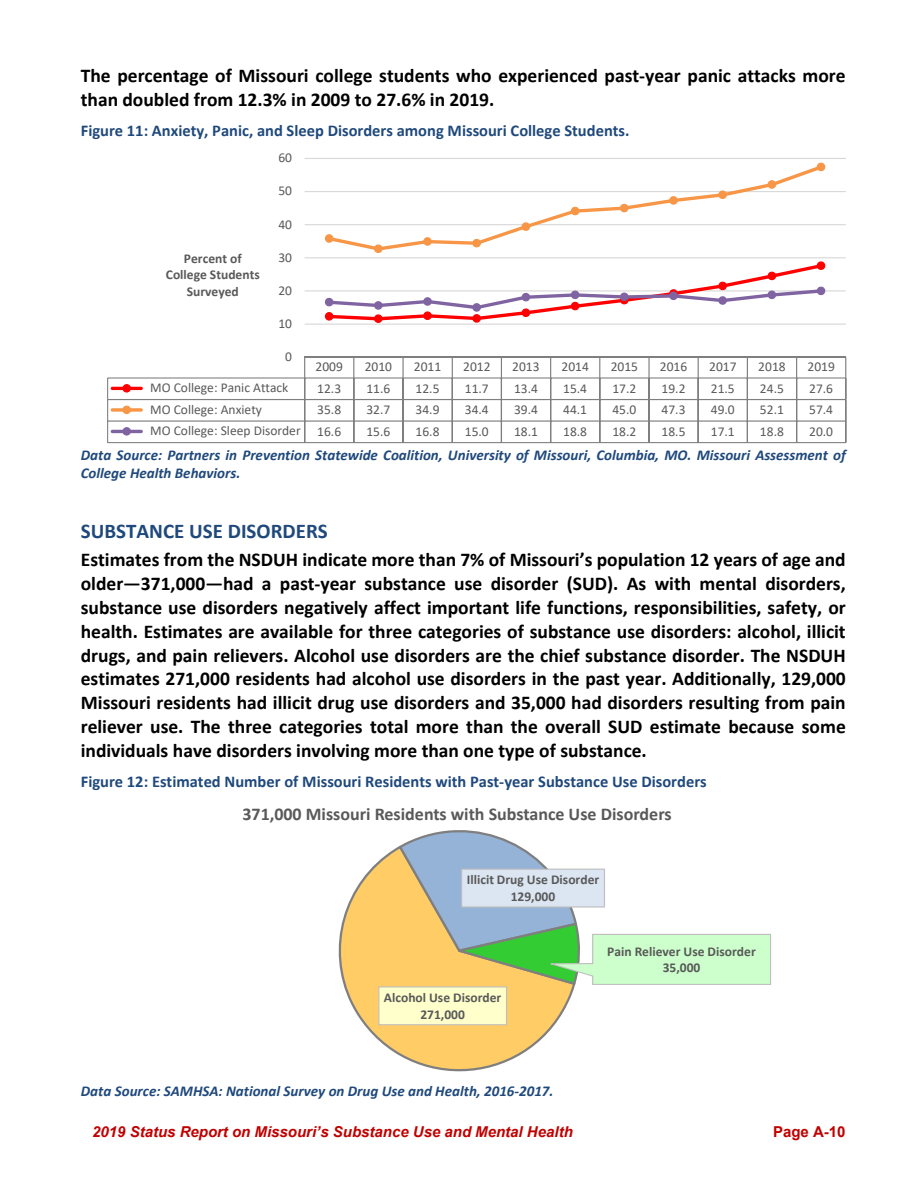
<style>
.page{position:relative;width:918px;height:1188px;background:#fff}
.page>*{position:absolute;margin:0;border:0;box-sizing:border-box;transform-origin:0 0}
.t1{font:700 21px "Calibri";color:#1f497c}
.t2{font:700 19.5px/23.9px "Calibri";color:#000}
.t3{font:700 18px "Calibri";color:#595959}
.t4{font:700 16.5px "Calibri";color:#1f497c}
.t5{font:italic 700 15px/18.3px "Calibri";color:#1f497c}
.t6{font:italic 700 15px "Arial";color:#c00000}
.t7{font:700 15px "Arial";color:#c00000}
.t8{font:13.5px "Calibri";color:#595959}
.t9{font:700 13.5px/16.5px "Calibri";color:#595959;text-align:center}
</style>
<div class="page">
<hr style="left:305px;top:324px;width:541px;height:1px;background:#d9d9d9">
<hr style="left:305px;top:290px;width:541px;height:2px;background:#d9d9d9">
<hr style="left:305px;top:257px;width:541px;height:1px;background:#d9d9d9">
<hr style="left:305px;top:224px;width:541px;height:1px;background:#d9d9d9">
<hr style="left:305px;top:191px;width:541px;height:1px;background:#d9d9d9">
<hr style="left:305px;top:158px;width:541px;height:1px;background:#d9d9d9">
<hr style="left:305px;top:357px;width:541px;height:1px;background:#7f7f7f">
<hr style="left:402px;top:357px;width:2px;height:21px;background:#7f7f7f">
<hr style="left:648px;top:357px;width:2px;height:21px;background:#7f7f7f">
<hr style="left:108px;top:377px;width:738px;height:2px;background:#7f7f7f">
<hr style="left:402px;top:378px;width:2px;height:22px;background:#7f7f7f">
<hr style="left:648px;top:378px;width:2px;height:22px;background:#7f7f7f">
<hr style="left:111px;top:387px;width:32px;height:3px;background:#f00;border-radius:2px">
<svg style="left:122px;top:384px;width:9px;height:9px"></svg>
<hr style="left:108px;top:399px;width:738px;height:1px;background:#7f7f7f">
<hr style="left:402px;top:400px;width:2px;height:21px;background:#7f7f7f">
<hr style="left:648px;top:400px;width:2px;height:21px;background:#7f7f7f">
<svg style="left:111px;top:408px;width:32px;height:4px"></svg>
<svg style="left:122px;top:406px;width:9px;height:8px"></svg>
<hr style="left:108px;top:420px;width:738px;height:2px;background:#7f7f7f">
<svg style="left:107px;top:378px;width:1px;height:65px"></svg>
<hr style="left:108px;top:442px;width:738px;height:1px;background:#7f7f7f">
<svg style="left:304px;top:357px;width:1px;height:85px"></svg>
<svg style="left:353px;top:358px;width:1px;height:84px"></svg>
<hr style="left:402px;top:421px;width:2px;height:22px;background:#7f7f7f">
<svg style="left:452px;top:358px;width:1px;height:84px"></svg>
<svg style="left:501px;top:358px;width:1px;height:84px"></svg>
<svg style="left:550px;top:358px;width:1px;height:84px"></svg>
<svg style="left:599px;top:358px;width:1px;height:84px"></svg>
<hr style="left:648px;top:421px;width:2px;height:22px;background:#7f7f7f">
<svg style="left:698px;top:358px;width:1px;height:84px"></svg>
<svg style="left:747px;top:358px;width:1px;height:84px"></svg>
<svg style="left:796px;top:358px;width:1px;height:84px"></svg>
<svg style="left:845px;top:358px;width:1px;height:84px"></svg>
<hr style="left:111px;top:430px;width:32px;height:3px;background:#8064a2;border-radius:2px">
<svg style="left:122px;top:427px;width:9px;height:9px"></svg>
<svg style="left:325px;top:162px;width:500px;height:91px"></svg>
<svg style="left:325px;top:261px;width:500px;height:62px"></svg>
<svg style="left:338px;top:862px;width:217px;height:210px;fill:#fc6"></svg>
<svg style="left:378px;top:830px;width:393px;height:195px"></svg>
<p class="t2" style="left:81px;top:66px;width:766px">The percentage of Missouri college students who experienced past‐year panic attacks more than doubled from 12.3% in 2009 to 27.6% in 2019.</p>
<p class="t4" style="left:81px;top:124px;width:550px">Figure 11: Anxiety, Panic, and Sleep Disorders among Missouri College Students.</p>
<p class="t8" style="left:278px;top:152px;width:15px">60</p>
<p class="t8" style="left:278px;top:185px;width:15px">50</p>
<p class="t9" style="left:166px;top:251px;width:95px">Percent of<br>College Students<br>Surveyed</p>
<p class="t8" style="left:278px;top:218px;width:15px">40</p>
<p class="t8" style="left:278px;top:252px;width:15px">30</p>
<p class="t8" style="left:278px;top:285px;width:15px">20</p>
<p class="t8" style="left:278px;top:318px;width:15px">10</p>
<p class="t8" style="left:285px;top:351px;width:8px">0</p>
<p class="t8" style="left:316px;top:361px;width:29px">2009</p>
<p class="t8" style="left:365px;top:361px;width:29px">2010</p>
<p class="t8" style="left:414px;top:361px;width:29px">2011</p>
<p class="t8" style="left:463px;top:361px;width:29px">2012</p>
<p class="t8" style="left:512px;top:361px;width:29px">2013</p>
<p class="t8" style="left:562px;top:361px;width:29px">2014</p>
<p class="t8" style="left:611px;top:361px;width:29px">2015</p>
<p class="t8" style="left:660px;top:361px;width:29px">2016</p>
<p class="t8" style="left:709px;top:361px;width:29px">2017</p>
<p class="t8" style="left:758px;top:361px;width:29px">2018</p>
<p class="t8" style="left:808px;top:361px;width:29px">2019</p>
<p class="t8" style="left:150px;top:382px;width:140px">MO College: Panic Attack</p>
<p class="t8" style="left:317px;top:382px;width:25px">12.3</p>
<p class="t8" style="left:366px;top:382px;width:25px">11.6</p>
<p class="t8" style="left:416px;top:382px;width:25px">12.5</p>
<p class="t8" style="left:465px;top:382px;width:25px">11.7</p>
<p class="t8" style="left:514px;top:382px;width:25px">13.4</p>
<p class="t8" style="left:563px;top:382px;width:25px">15.4</p>
<p class="t8" style="left:612px;top:382px;width:25px">17.2</p>
<p class="t8" style="left:662px;top:382px;width:25px">19.2</p>
<p class="t8" style="left:711px;top:382px;width:25px">21.5</p>
<p class="t8" style="left:760px;top:382px;width:25px">24.5</p>
<p class="t8" style="left:809px;top:382px;width:25px">27.6</p>
<p class="t8" style="left:150px;top:404px;width:113px">MO College: Anxiety</p>
<p class="t8" style="left:317px;top:404px;width:25px">35.8</p>
<p class="t8" style="left:366px;top:404px;width:25px">32.7</p>
<p class="t8" style="left:416px;top:404px;width:25px">34.9</p>
<p class="t8" style="left:465px;top:404px;width:25px">34.4</p>
<p class="t8" style="left:514px;top:404px;width:25px">39.4</p>
<p class="t8" style="left:563px;top:404px;width:25px">44.1</p>
<p class="t8" style="left:612px;top:404px;width:25px">45.0</p>
<p class="t8" style="left:662px;top:404px;width:25px">47.3</p>
<p class="t8" style="left:711px;top:404px;width:25px">49.0</p>
<p class="t8" style="left:760px;top:404px;width:25px">52.1</p>
<p class="t8" style="left:809px;top:404px;width:25px">57.4</p>
<p class="t8" style="left:150px;top:425px;width:192px">MO College: Sleep Disorder 16.6</p>
<p class="t8" style="left:366px;top:426px;width:25px">15.6</p>
<p class="t8" style="left:416px;top:426px;width:25px">16.8</p>
<p class="t8" style="left:465px;top:426px;width:25px">15.0</p>
<p class="t8" style="left:514px;top:426px;width:25px">18.1</p>
<p class="t8" style="left:563px;top:426px;width:25px">18.8</p>
<p class="t8" style="left:612px;top:426px;width:25px">18.2</p>
<p class="t8" style="left:662px;top:426px;width:25px">18.5</p>
<p class="t8" style="left:711px;top:426px;width:25px">17.1</p>
<p class="t8" style="left:760px;top:426px;width:25px">18.8</p>
<p class="t8" style="left:809px;top:426px;width:25px">20.0</p>
<p class="t5" style="left:81px;top:447px;width:766px">Data Source: Partners in Prevention Statewide Coalition, University of Missouri, Columbia, MO. Missouri Assessment of<br>College Health Behaviors.</p>
<p class="t1" style="left:81px;top:523px;width:248px">SUBSTANCE USE DISORDERS</p>
<p class="t2" style="left:81px;top:550px;width:767px;text-align:justify">Estimates from the NSDUH indicate more than 7% of Missouri’s population 12 years of age and older—371,000—had a past‐year substance use disorder (SUD). As with mental disorders, substance use disorders negatively affect important life functions, responsibilities, safety, or health. Estimates are available for three categories of substance use disorders: alcohol, illicit drugs, and pain relievers. Alcohol use disorders are the chief substance disorder. The NSDUH estimates 271,000 residents had alcohol use disorders in the past year. Additionally, 129,000<br>Missouri residents had illicit drug use disorders and 35,000 had disorders resulting from pain reliever use. The three categories total more than the overall SUD estimate because some individuals have disorders involving more than one type of substance.</p>
<p class="t4" style="left:81px;top:774px;width:628px">Figure 12: Estimated Number of Missouri Residents with Past‐year Substance Use Disorders</p>
<p class="t3" style="left:242px;top:807px;width:431px">371,000 Missouri Residents with Substance Use Disorders</p>
<p class="t9" style="left:467px;top:873px;width:134px">Illicit Drug Use Disorder<br>129,000</p>
<p class="t9" style="left:384px;top:991px;width:119px">Alcohol Use Disorder<br>271,000</p>
<p class="t9" style="left:607px;top:944px;width:150px">Pain Reliever Use Disorder<br>35,000</p>
<p class="t5" style="left:81px;top:1084px;width:474px">Data Source: SAMHSA: National Survey on Drug Use and Health, 2016‐2017.</p>
<p class="t6" style="left:92px;top:1124px;width:482px">2019 Status Report on Missouri’s Substance Use and Mental Health</p>
<p class="t7" style="left:773px;top:1124px;width:74px">Page A-10</p>
</div>
